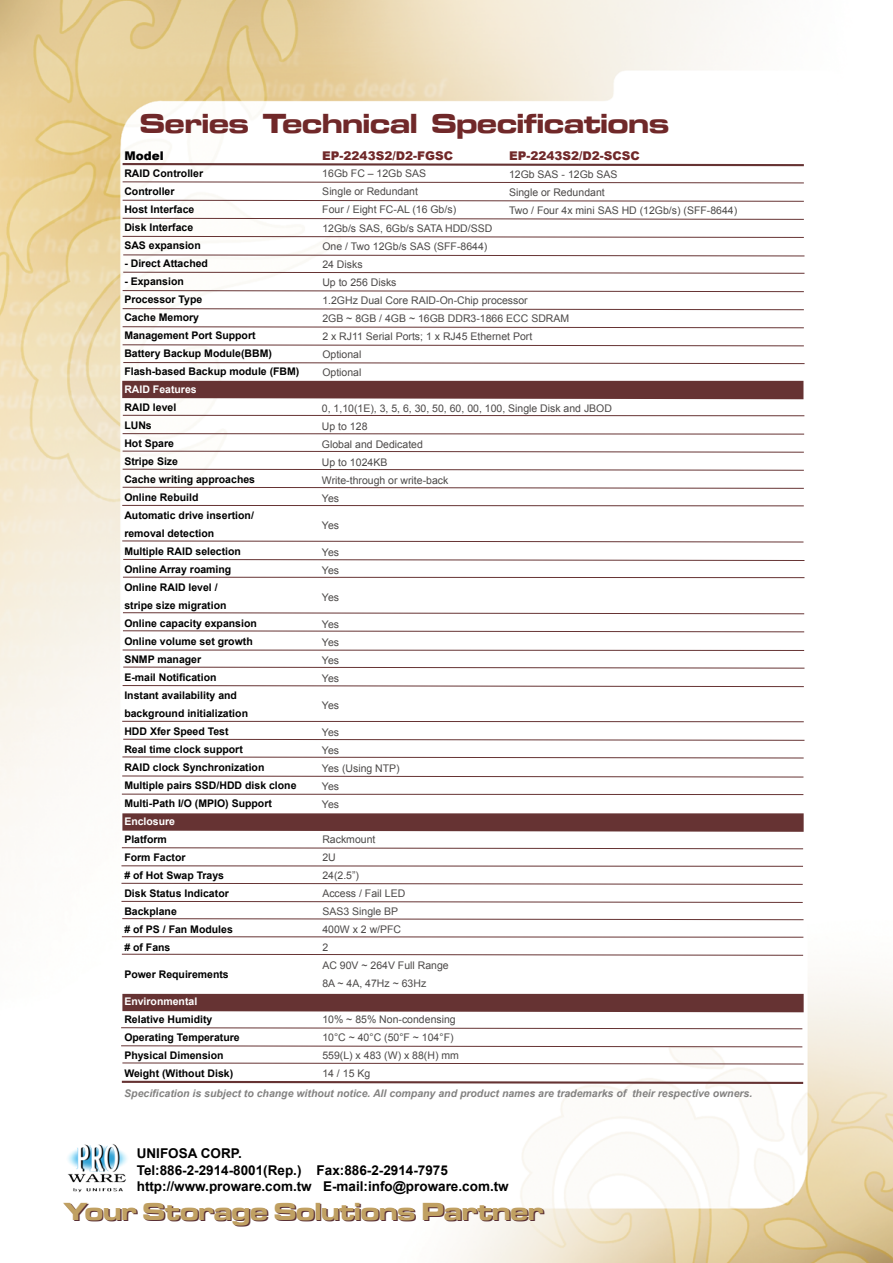
<style>
.page{position:relative;width:893px;height:1263px;background:#fff}
.page>*{position:absolute;margin:0;border:0;box-sizing:border-box;transform-origin:0 0}
.t1{font:28.5px "Microgramma D Bold Exte";color:#702829}
.t2{font:25.5px "Microgramma D Bold Exte";color:#592f34}
.t3{font:700 13.5px/16.2px "Arial";color:#000}
.t4{font:900 12px "Arial";color:#702829}
.t5{font:900 12px "Arial";color:#000}
.t6{font:700 10.5px/18px "Arial";color:#000}
.t7{font:10.5px/18px "Arial";color:#4c4948}
.t8{font:italic 700 10.5px "Arial";color:#838281}
.t9{font:700 10.5px "Arial";color:#fff}
</style>
<div class="page">
<img style="left:0;top:0;width:893px;height:1263px">
<svg style="left:120px;top:1080px;width:685px;height:5px"></svg>
<svg style="left:120px;top:162px;width:686px;height:5px"></svg>
<svg style="left:122px;top:181px;width:683px;height:3px"></svg>
<svg style="left:122px;top:199px;width:683px;height:3px"></svg>
<svg style="left:122px;top:217px;width:683px;height:3px"></svg>
<svg style="left:122px;top:235px;width:683px;height:3px"></svg>
<svg style="left:122px;top:290px;width:683px;height:2px"></svg>
<svg style="left:122px;top:308px;width:683px;height:3px"></svg>
<svg style="left:122px;top:326px;width:683px;height:3px"></svg>
<svg style="left:122px;top:344px;width:683px;height:3px"></svg>
<svg style="left:122px;top:362px;width:683px;height:2px"></svg>
<div style="left:122px;top:381px;width:681px;height:18px;background:#633"></div>
<svg style="left:122px;top:433px;width:683px;height:2px"></svg>
<svg style="left:122px;top:450px;width:683px;height:3px"></svg>
<svg style="left:122px;top:468px;width:683px;height:3px"></svg>
<svg style="left:122px;top:486px;width:683px;height:3px"></svg>
<svg style="left:121px;top:504px;width:684px;height:3px"></svg>
<svg style="left:122px;top:254px;width:683px;height:3px"></svg>
<svg style="left:121px;top:540px;width:683px;height:3px"></svg>
<svg style="left:122px;top:576px;width:683px;height:2px"></svg>
<svg style="left:122px;top:756px;width:682px;height:3px"></svg>
<svg style="left:122px;top:612px;width:683px;height:3px"></svg>
<svg style="left:122px;top:630px;width:683px;height:3px"></svg>
<svg style="left:122px;top:649px;width:683px;height:2px"></svg>
<svg style="left:122px;top:685px;width:683px;height:2px"></svg>
<svg style="left:122px;top:738px;width:683px;height:3px"></svg>
<svg style="left:121px;top:720px;width:684px;height:3px"></svg>
<svg style="left:121px;top:775px;width:683px;height:3px"></svg>
<svg style="left:121px;top:793px;width:683px;height:2px"></svg>
<svg style="left:122px;top:666px;width:683px;height:3px"></svg>
<svg style="left:122px;top:271px;width:683px;height:3px"></svg>
<svg style="left:121px;top:847px;width:683px;height:3px"></svg>
<svg style="left:121px;top:865px;width:683px;height:2px"></svg>
<svg style="left:121px;top:882px;width:683px;height:3px"></svg>
<svg style="left:121px;top:900px;width:683px;height:3px"></svg>
<svg style="left:120px;top:1027px;width:683px;height:3px"></svg>
<svg style="left:122px;top:813px;width:682px;height:19px;background:#6f3f3f"></svg>
<svg style="left:120px;top:1045px;width:683px;height:3px"></svg>
<div style="left:122px;top:994px;width:682px;height:18px;background:#633"></div>
<svg style="left:122px;top:414px;width:683px;height:3px"></svg>
<img style="left:64px;top:1140px;width:66px;height:55px">
<svg style="left:121px;top:918px;width:683px;height:2px"></svg>
<svg style="left:121px;top:936px;width:683px;height:2px"></svg>
<svg style="left:121px;top:953px;width:683px;height:3px"></svg>
<svg style="left:122px;top:1062px;width:682px;height:3px"></svg>
<svg style="left:122px;top:559px;width:683px;height:2px"></svg>
<h1 class="t1" style="left:140px;top:104px;width:530px">Series Technical Specifications</h1>
<p class="t5" style="left:125px;top:147px;width:41px">Model</p>
<p class="t4" style="left:322px;top:147px;width:132px">EP-2243S2/D2-FGSC</p>
<p class="t4" style="left:509px;top:147px;width:132px">EP-2243S2/D2-SCSC</p>
<p class="t6" style="left:124px;top:165px;width:80px">RAID Controller<br>Controller<br>Host Interface<br>Disk Interface<br>SAS expansion</p>
<p class="t6" style="left:124px;top:255px;width:85px">- Direct Attached</p>
<p class="t6" style="left:124px;top:273px;width:177px">- Expansion<br>Processor Type<br>Cache Memory<br>Management Port Support<br>Battery Backup Module(BBM)<br>Flash-based Backup module (FBM)</p>
<p class="t9" style="left:124px;top:383px;width:74px">RAID Features</p>
<p class="t6" style="left:124px;top:399px;width:174px">RAID level<br>LUNs<br>Hot Spare<br>Stripe Size<br>Cache writing approaches<br>Online Rebuild<br>Automatic drive insertion/ removal detection<br>Multiple RAID selection<br>Online Array roaming<br>Online RAID level /<br>stripe size migration<br>Online capacity expansion<br>Online volume set growth<br>SNMP manager<br>E-mail Notification<br>Instant availability and background initialization<br>HDD Xfer Speed Test<br>Real time clock support<br>RAID clock Synchronization<br>Multiple pairs SSD/HDD disk clone<br>Multi-Path I/O (MPIO) Support</p>
<p class="t9" style="left:124px;top:815px;width:52px">Enclosure</p>
<p class="t6" style="left:124px;top:831px;width:110px">Platform<br>Form Factor<br># of Hot Swap Trays<br>Disk Status Indicator<br>Backplane<br># of PS / Fan Modules # of Fans</p>
<p class="t6" style="left:124px;top:966px;width:106px">Power Requirements</p>
<p class="t9" style="left:124px;top:995px;width:74px">Environmental</p>
<p class="t6" style="left:124px;top:1011px;width:117px">Relative Humidity<br>Operating Temperature<br>Physical Dimension<br>Weight (Without Disk)</p>
<p class="t7" style="left:322px;top:165px;width:135px">16Gb FC – 12Gb SAS<br>Single or Redundant<br>Four / Eight FC-AL (16 Gb/s)</p>
<p class="t7" style="left:509px;top:165px;width:230px">12Gb SAS - 12Gb SAS<br>Single or Redundant<br>Two / Four 4x mini SAS HD (12Gb/s) (SFF-8644)</p>
<p class="t7" style="left:322px;top:220px;width:248px">12Gb/s SAS, 6Gb/s SATA HDD/SSD<br>One / Two 12Gb/s SAS (SFF-8644)<br>24 Disks<br>Up to 256 Disks<br>1.2GHz Dual Core RAID-On-Chip processor<br>2GB ~ 8GB / 4GB ~ 16GB DDR3-1866 ECC SDRAM<br>2 x RJ11 Serial Ports; 1 x RJ45 Ethernet Port<br>Optional<br>Optional</p>
<p class="t7" style="left:322px;top:399px;width:292px">0, 1,10(1E), 3, 5, 6, 30, 50, 60, 00, 100, Single Disk and JBOD<br>Up to 128<br>Global and Dedicated<br>Up to 1024KB<br>Write-through or write-back<br>Yes</p>
<p class="t7" style="left:322px;top:516px;width:19px">Yes</p>
<p class="t7" style="left:322px;top:543px;width:19px">Yes<br>Yes</p>
<p class="t7" style="left:322px;top:588px;width:19px">Yes</p>
<p class="t7" style="left:322px;top:615px;width:19px;text-align:justify">Yes Yes Yes Yes</p>
<p class="t7" style="left:322px;top:696px;width:19px">Yes</p>
<p class="t7" style="left:322px;top:723px;width:79px">Yes<br>Yes<br>Yes (Using NTP)<br>Yes<br>Yes</p>
<p class="t7" style="left:322px;top:831px;width:128px">Rackmount<br>2U<br>24(2.5”)<br>Access / Fail LED<br>SAS3 Single BP<br>400W x 2 w/PFC<br>2<br>AC 90V ~ 264V Full Range<br>8A ~ 4A, 47Hz ~ 63Hz</p>
<p class="t7" style="left:322px;top:1010px;width:138px">10% ~ 85% Non-condensing<br>10°C ~ 40°C (50°F ~ 104°F)<br>559(L) x 483 (W) x 88(H) mm<br>14 / 15 Kg</p>
<p class="t8" style="left:124px;top:1087px;width:630px">Specification is subject to change without notice. All company and product names are trademarks of their respective owners.</p>
<p class="t3" style="left:137px;top:1146px;width:373px">UNIFOSA CORP.<br>Tel:886-2-2914-8001(Rep.) Fax:886-2-2914-7975 http://www.proware.com.tw E-mail:info@proware.com.tw</p>
<h2 class="t2" style="left:65px;top:1195px;width:481px">Your Storage Solutions Partner</h2>
</div>
